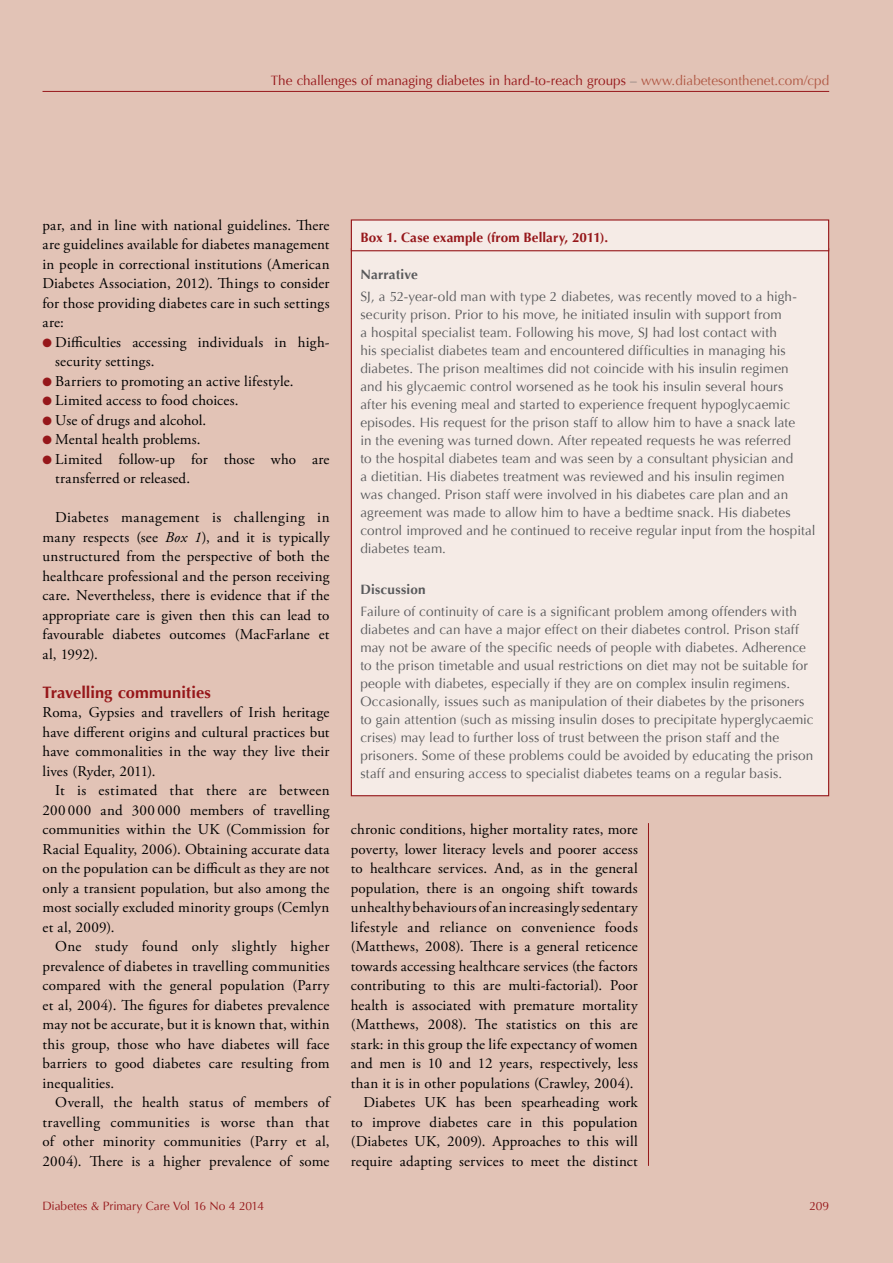
<style>
.page{position:relative;width:893px;height:1263px;background:#e2c3b6}
.page>*{position:absolute;margin:0;border:0;box-sizing:border-box;transform-origin:0 0}
.t1{font:700 16.5px "Optima";color:#96171a}
.t2{font:15px/19.5px "Adobe Garamond Pro";letter-spacing:.015em;color:#000;text-align:justify}
.t3{font:13.5px/18px "Optima";letter-spacing:.01em;color:#58595b}
.t4{font:13.5px "Optima";color:#96171a}
.t5{font:700 13.5px "Optima";letter-spacing:.005em;color:#96171a}
.t6{font:700 13.5px "Optima";letter-spacing:.015em;color:#58595b}
.t7{font:12px "Optima";letter-spacing:-.01em;color:#96171a}
.s1{color:#58595b}
.s2{color:#b05945}
.s3{color:#96171a}
.s4{font-style:italic}
</style>
<div class="page">
<hr style="left:43px;top:91px;width:786px;height:1px;background:#96171a">
<hr style="left:648px;top:823px;width:1px;height:343px;background:#96171a">
<div style="left:351px;top:249px;width:478px;height:547px;background:#f5ebe6"></div>
<div style="left:351px;top:220px;width:478px;height:31px;background:#f5ebe6"></div>
<div style="left:351px;top:219px;width:478px;height:32px;border:1px solid #96171a"></div>
<p class="t4" style="left:271px;top:73px;width:560px">The challenges of managing diabetes in hard-to-reach groups <span class="s1">–</span> <span class="s2">www.diabetesonthenet.com/cpd</span></p>
<p class="t2" style="left:43px;top:216px;width:289px">par, and in line with national guidelines. There are guidelines available for diabetes management in people in correctional institutions (American Diabetes Association, 2012). Things to consider for those providing diabetes care in such settings are:</p>
<p class="t2" style="left:55px;top:333px;width:276px;text-indent:-13px"><span class="s3">●</span> Difficulties accessing individuals in high&shy;security settings.</p>
<p class="t2" style="left:43px;top:372px;width:253px"><span class="s3">●</span> Barriers to promoting an active lifestyle.</p>
<p class="t2" style="left:43px;top:391px;width:198px"><span class="s3">●</span> Limited access to food choices.</p>
<p class="t2" style="left:43px;top:411px;width:165px"><span class="s3">●</span> Use of drugs and alcohol.</p>
<p class="t2" style="left:43px;top:430px;width:160px"><span class="s3">●</span> Mental health problems.</p>
<p class="t2" style="left:55px;top:450px;width:276px;text-indent:-13px"><span class="s3">●</span> Limited follow-up for those who are transferred or released.</p>
<p class="t2" style="left:43px;top:508px;width:289px;text-indent:13px">Diabetes management is challenging in many respects (see <span class="s4">Box 1</span>), and it is typically unstructured from the perspective of both the healthcare professional and the person receiving care. Nevertheless, there is evidence that if the appropriate care is given then this can lead to favourable diabetes outcomes (MacFarlane et al, 1992).</p>
<p class="t1" style="left:43px;top:682px;width:170px">Travelling communities</p>
<p class="t2" style="left:43px;top:703px;width:289px">Roma, Gypsies and travellers of Irish heritage have different origins and cultural practices but have commonalities in the way they live their lives (Ryder, 2011).</p>
<p class="t2" style="left:43px;top:781px;width:289px;text-indent:13px">It is estimated that there are between 200 000 and 300 000 members of travelling communities within the UK (Commission for Racial Equality, 2006). Obtaining accurate data on the population can be difficult as they are not only a transient population, but also among the most socially excluded minority groups (Cemlyn et al, 2009).</p>
<p class="t2" style="left:43px;top:937px;width:289px;text-indent:13px">One study found only slightly higher prevalence of diabetes in travelling communities compared with the general population (Parry et al, 2004). The figures for diabetes prevalence may not be accurate, but it is known that, within this group, those who have diabetes will face barriers to good diabetes care resulting from inequalities.</p>
<p class="t2" style="left:43px;top:1093px;width:288px;text-indent:13px">Overall, the health status of members of travelling communities is worse than that of other minority communities (Parry et al, 2004). There is a higher prevalence of some</p>
<p class="t5" style="left:360px;top:229px;width:249px">Box 1. Case example (from Bellary, 2011).</p>
<p class="t6" style="left:360px;top:267px;width:59px">Narrative</p>
<p class="t3" style="left:360px;top:288px;width:457px">SJ, a 52-year-old man with type 2 diabetes, was recently moved to a high&shy;security prison. Prior to his move, he initiated insulin with support from<br>a hospital specialist team. Following his move, SJ had lost contact with<br>his specialist diabetes team and encountered difficulties in managing his diabetes. The prison mealtimes did not coincide with his insulin regimen<br>and his glycaemic control worsened as he took his insulin several hours<br>after his evening meal and started to experience frequent hypoglycaemic episodes. His request for the prison staff to allow him to have a snack late<br>in the evening was turned down. After repeated requests he was referred<br>to the hospital diabetes team and was seen by a consultant physician and<br>a dietitian. His diabetes treatment was reviewed and his insulin regimen<br>was changed. Prison staff were involved in his diabetes care plan and an agreement was made to allow him to have a bedtime snack. His diabetes control improved and he continued to receive regular input from the hospital diabetes team.</p>
<p class="t6" style="left:360px;top:581px;width:67px">Discussion</p>
<p class="t3" style="left:360px;top:602px;width:455px">Failure of continuity of care is a significant problem among offenders with diabetes and can have a major effect on their diabetes control. Prison staff may not be aware of the specific needs of people with diabetes. Adherence to the prison timetable and usual restrictions on diet may not be suitable for people with diabetes, especially if they are on complex insulin regimens.<br>Occasionally, issues such as manipulation of their diabetes by the prisoners to gain attention (such as missing insulin doses to precipitate hyperglycaemic crises) may lead to further loss of trust between the prison staff and the prisoners. Some of these problems could be avoided by educating the prison staff and ensuring access to specialist diabetes teams on a regular basis.</p>
<p class="t2" style="left:351px;top:820px;width:289px;text-align:right">chronic conditions, higher mortality rates, more poverty, lower literacy levels and poorer access to healthcare services. And, as in the general population, there is an ongoing shift towards unhealthy behaviours of an increasingly sedentary lifestyle and reliance on convenience foods (Matthews, 2008). There is a general reticence towards accessing healthcare services (the factors contributing to this are multi-factorial). Poor health is associated with premature mortality (Matthews, 2008). The statistics on this are stark: in this group the life expectancy of women and men is 10 and 12 years, respectively, less than it is in other populations (Crawley, 2004).<br>Diabetes UK has been spearheading work to improve diabetes care in this population (Diabetes UK, 2009). Approaches to this will require adapting services to meet the distinct</p>
<p class="t7" style="left:43px;top:1199px;width:223px">Diabetes &amp; Primary Care Vol 16 No 4 2014</p>
<p class="t7" style="left:810px;top:1199px;width:21px">209</p>
</div>
